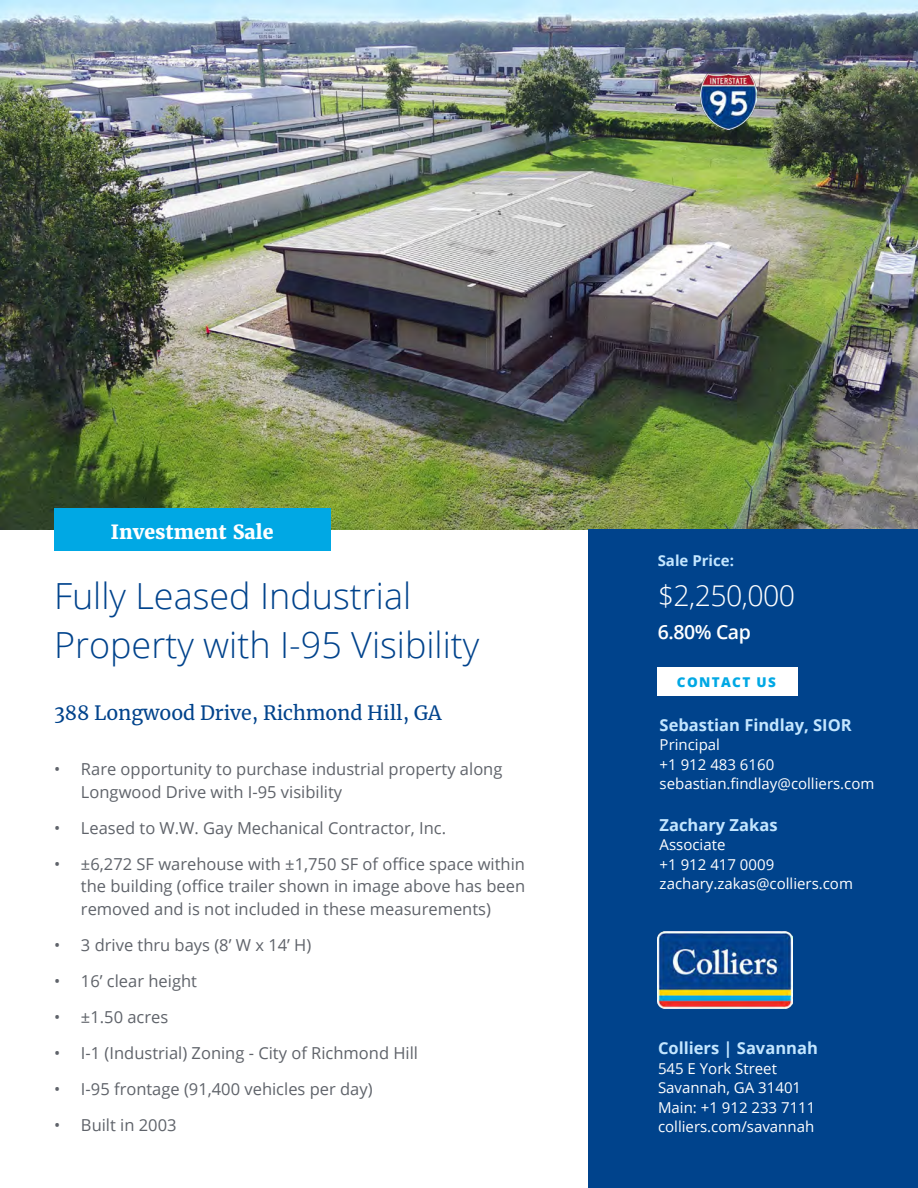
<style>
.page{position:relative;width:918px;height:1188px;background:#fff}
.page>*{position:absolute;margin:0;border:0;box-sizing:border-box;transform-origin:0 0}
.t1{font:300 36px/49.5px "Open Sans";color:#00438c}
.t2{font:300 28.5px "Open Sans";letter-spacing:-.02em;color:#fff}
.t3{font:19.5px "Merriweather";color:#00438c}
.t4{font:800 19.5px "Merriweather";color:#fff}
.t5{font:600 19.5px "Open Sans";color:#fff}
.t6{font:16.5px/22.5px "Open Sans";color:#5f636a}
.t7{font:700 16.5px "Open Sans";color:#c3e6ff}
.t8{font:15px/19.5px "Open Sans";color:#fff}
.t9{font:700 15px "Open Sans";color:#c3e6ff}
.t10{font:800 13.5px "Open Sans";letter-spacing:.1em;color:#00a8e4}
</style>
<div class="page">
<img style="left:0;top:0;width:918px;height:529px">
<div style="left:588px;top:529px;width:330px;height:659px;background:#00438c"></div>
<div style="left:658px;top:668px;width:140px;height:28px;background:#fff"></div>
<img style="left:658px;top:931px;width:135px;height:78px">
<img style="left:700px;top:74px;width:56px;height:56px">
<div style="left:54px;top:508px;width:276px;height:43px;background:#00a8e4"></div>
<p class="t4" style="left:111px;top:519px;width:164px">Investment Sale</p>
<h1 class="t1" style="left:54px;top:570px;width:427px">Fully Leased Industrial<br>Property with I-95 Visibility</h1>
<p class="t3" style="left:54px;top:699px;width:389px">388 Longwood Drive, Richmond Hill, GA</p>
<p class="t6" style="left:81px;top:758px;width:423px;text-indent:-27px">• Rare opportunity to purchase industrial property along<br>Longwood Drive with I-95 visibility</p>
<p class="t6" style="left:54px;top:816px;width:394px">• Leased to W.W. Gay Mechanical Contractor, Inc.</p>
<p class="t6" style="left:81px;top:852px;width:446px;text-align:justify;text-indent:-27px">• ±6,272 SF warehouse with ±1,750 SF of office space within the building (office trailer shown in image above has been removed and is not included in these measurements)</p>
<p class="t6" style="left:54px;top:933px;width:259px">• 3 drive thru bays (8’ W x 14’ H)</p>
<p class="t6" style="left:54px;top:969px;width:145px">• 16’ clear height</p>
<p class="t6" style="left:54px;top:1005px;width:116px">• ±1.50 acres</p>
<p class="t6" style="left:54px;top:1041px;width:366px">• I-1 (Industrial) Zoning - City of Richmond Hill</p>
<p class="t6" style="left:54px;top:1077px;width:320px">• I-95 frontage (91,400 vehicles per day)</p>
<p class="t6" style="left:54px;top:1113px;width:124px">• Built in 2003</p>
<p class="t9" style="left:658px;top:549px;width:78px">Sale Price:</p>
<h2 class="t2" style="left:658px;top:576px;width:139px">$2,250,000</h2>
<p class="t5" style="left:658px;top:619px;width:95px">6.80% Cap</p>
<p class="t10" style="left:677px;top:672px;width:100px">CONTACT US</p>
<p class="t7" style="left:660px;top:713px;width:194px">Sebastian Findlay, SIOR</p>
<p class="t8" style="left:660px;top:735px;width:216px">Principal<br>+1 912 483 6160 sebastian.findlay@colliers.com</p>
<p class="t7" style="left:660px;top:813px;width:119px">Zachary Zakas</p>
<p class="t8" style="left:660px;top:835px;width:195px">Associate<br>+1 912 417 0009 zachary.zakas@colliers.com</p>
<p class="t7" style="left:658px;top:1037px;width:161px">Colliers | Savannah</p>
<p class="t8" style="left:658px;top:1058px;width:159px">545 E York Street<br>Savannah, GA 31401<br>Main: +1 912 233 7111 colliers.com/savannah</p>
</div>
